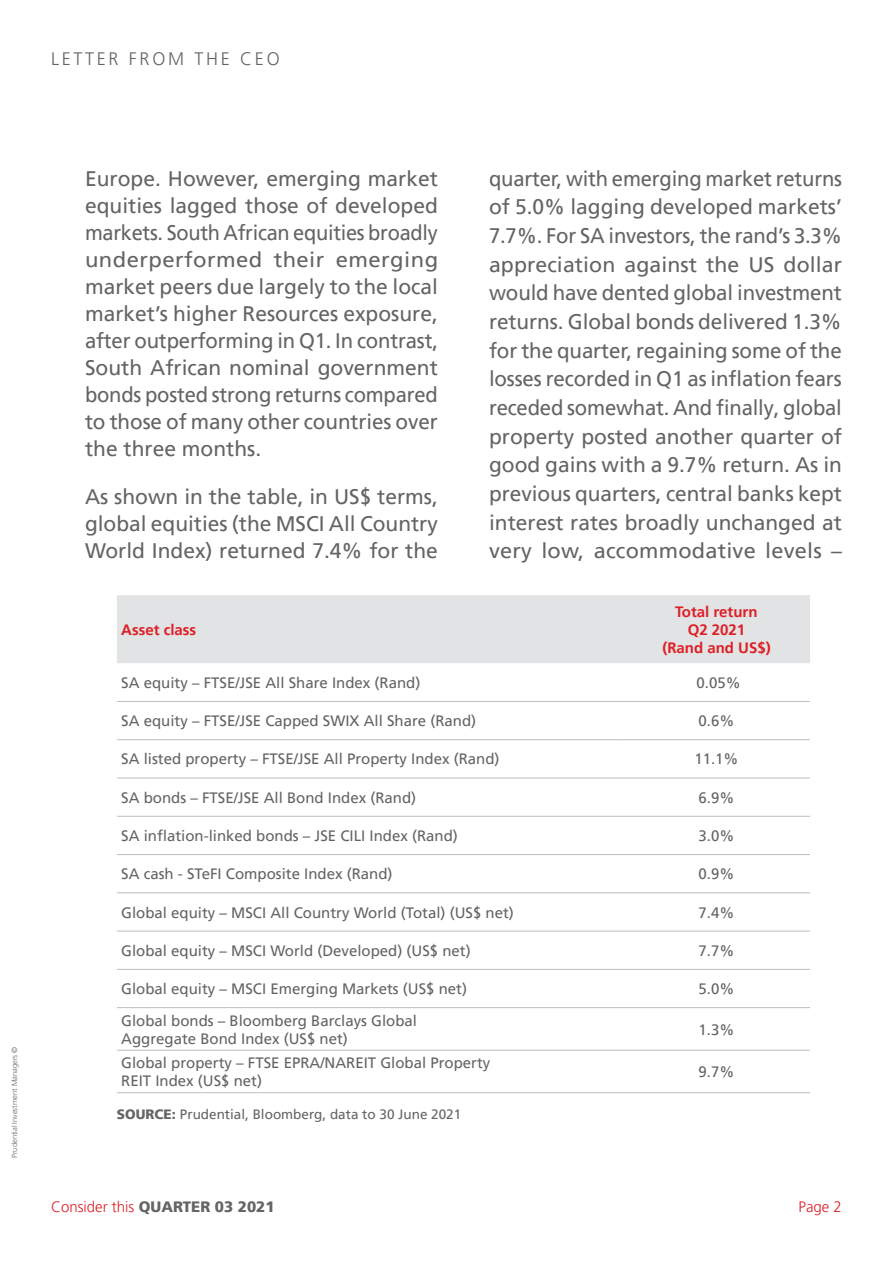
<style>
.page{position:relative;width:893px;height:1263px;background:#fff}
.page>*{position:absolute;margin:0;border:0;box-sizing:border-box;transform-origin:0 0}
.t1{font:21px/28.7px "Frutiger LT Pro";color:#636466;text-align:justify;scale:.96 1}
.t2{font:21px/27px "Frutiger LT Pro";color:#636466;text-align:justify}
.t3{font:300 18px "Frutiger LT Pro";letter-spacing:.15em;color:#636466}
.t4{font:15px/18px "Frutiger LT Pro";color:#636466}
.t5{font:700 15px/18px "Frutiger LT Pro";color:#de1f26;text-align:center}
.t6{font:900 15px "Frutiger LT Pro";color:#636466}
.t7{font:300 15px "Frutiger LT Pro";color:#de1f26}
.t8{font:13.5px "Frutiger LT Pro";color:#636466}
.t9{font:300 7.5px "Frutiger LT Pro";color:#636466}
.s1{font-weight:900}
.s2{font-weight:300;color:#de1f26}
</style>
<div class="page">
<div style="left:117px;top:595px;width:693px;height:68px;background:#e2e3e4"></div>
<hr style="left:117px;top:701px;width:506px;height:1px;background:#bcbec0">
<hr style="left:623px;top:701px;width:187px;height:1px;background:#bcbec0">
<hr style="left:117px;top:739px;width:506px;height:1px;background:#bcbec0">
<hr style="left:623px;top:739px;width:187px;height:1px;background:#bcbec0">
<hr style="left:117px;top:778px;width:506px;height:1px;background:#bcbec0">
<hr style="left:623px;top:778px;width:187px;height:1px;background:#bcbec0">
<hr style="left:117px;top:816px;width:506px;height:1px;background:#bcbec0">
<hr style="left:623px;top:816px;width:187px;height:1px;background:#bcbec0">
<hr style="left:117px;top:854px;width:506px;height:1px;background:#bcbec0">
<hr style="left:623px;top:854px;width:187px;height:1px;background:#bcbec0">
<hr style="left:117px;top:892px;width:506px;height:1px;background:#bcbec0">
<hr style="left:623px;top:892px;width:187px;height:1px;background:#bcbec0">
<hr style="left:117px;top:1050px;width:506px;height:1px;background:#bcbec0">
<hr style="left:623px;top:1050px;width:187px;height:1px;background:#bcbec0">
<hr style="left:117px;top:931px;width:506px;height:1px;background:#bcbec0">
<hr style="left:623px;top:931px;width:187px;height:1px;background:#bcbec0">
<hr style="left:117px;top:1092px;width:506px;height:1px;background:#bcbec0">
<hr style="left:623px;top:1092px;width:187px;height:1px;background:#bcbec0">
<hr style="left:117px;top:969px;width:506px;height:1px;background:#bcbec0">
<hr style="left:623px;top:969px;width:187px;height:1px;background:#bcbec0">
<hr style="left:117px;top:1007px;width:506px;height:1px;background:#bcbec0">
<hr style="left:623px;top:1007px;width:187px;height:1px;background:#bcbec0">
<p class="t3" style="left:51px;top:48px;width:230px">LETTER FROM THE CEO</p>
<p class="t9" style="left:10px;top:1158px;width:113px;rotate:-90deg">Prudential Investment Managers ©</p>
<p class="t2" style="left:85px;top:165px;width:355px">Europe. However, emerging market equities lagged those of developed markets. South African equities broadly underperformed their emerging market peers due largely to the local market’s higher Resources exposure, after outperforming in Q1. In contrast, South African nominal government bonds posted strong returns compared to those of many other countries over the three months.</p>
<h1 class="t2" style="left:85px;top:483px;width:354px">As shown in the table, in US$ terms, global equities (the MSCI All Country World Index) returned 7.4% for the</h1>
<p class="t5" style="left:121px;top:621px;width:76px">Asset class</p>
<p class="t1" style="left:489px;top:164px;width:369px">quarter, with emerging market returns of 5.0% lagging developed markets’ 7.7%. For SA investors, the rand’s 3.3% appreciation against the US dollar would have dented global investment returns. Global bonds delivered 1.3% for the quarter, regaining some of the losses recorded in Q1 as inflation fears receded somewhat. And finally, global property posted another quarter of good gains with a 9.7% return. As in previous quarters, central banks kept interest rates broadly unchanged at very low, accommodative levels –</p>
<p class="t5" style="left:662px;top:603px;width:110px">Total return<br>Q2 2021<br>(Rand and US$)</p>
<p class="t4" style="left:121px;top:674px;width:301px">SA equity – FTSE/JSE All Share Index (Rand)</p>
<p class="t4" style="left:696px;top:674px;width:46px">0.05%</p>
<p class="t4" style="left:121px;top:712px;width:357px">SA equity – FTSE/JSE Capped SWIX All Share (Rand)</p>
<p class="t4" style="left:699px;top:712px;width:37px">0.6%</p>
<p class="t4" style="left:121px;top:750px;width:380px">SA listed property – FTSE/JSE All Property Index (Rand)</p>
<p class="t4" style="left:694px;top:750px;width:46px">11.1%</p>
<p class="t4" style="left:121px;top:789px;width:297px">SA bonds – FTSE/JSE All Bond Index (Rand)</p>
<p class="t4" style="left:699px;top:789px;width:37px">6.9%</p>
<p class="t4" style="left:121px;top:827px;width:338px">SA inflation-linked bonds – JSE CILI Index (Rand)</p>
<p class="t4" style="left:699px;top:827px;width:37px">3.0%</p>
<p class="t4" style="left:121px;top:865px;width:273px">SA cash - STeFI Composite Index (Rand)</p>
<p class="t4" style="left:699px;top:865px;width:37px">0.9%</p>
<p class="t4" style="left:121px;top:903px;width:394px">Global equity – MSCI All Country World (Total) (US$ net)</p>
<p class="t4" style="left:699px;top:903px;width:37px">7.4%</p>
<p class="t4" style="left:121px;top:942px;width:351px">Global equity – MSCI World (Developed) (US$ net)</p>
<p class="t4" style="left:699px;top:942px;width:37px">7.7%</p>
<p class="t4" style="left:121px;top:980px;width:347px">Global equity – MSCI Emerging Markets (US$ net)</p>
<p class="t4" style="left:699px;top:980px;width:37px">5.0%</p>
<p class="t4" style="left:121px;top:1011px;width:297px">Global bonds – Bloomberg Barclays Global<br>Aggregate Bond Index (US$ net)</p>
<p class="t4" style="left:699px;top:1020px;width:37px">1.3%</p>
<p class="t4" style="left:121px;top:1054px;width:371px">Global property – FTSE EPRA/NAREIT Global Property<br>REIT Index (US$ net)</p>
<p class="t4" style="left:699px;top:1063px;width:37px">9.7%</p>
<p class="t8" style="left:117px;top:1107px;width:346px"><span class="s1">SOURCE:</span> Prudential, Bloomberg, data to 30 June 2021</p>
<p class="t6" style="left:51px;top:1198px;width:225px"><span class="s2">Consider this</span> QUARTER 03 2021</p>
<p class="t7" style="left:799px;top:1198px;width:45px">Page 2</p>
</div>
